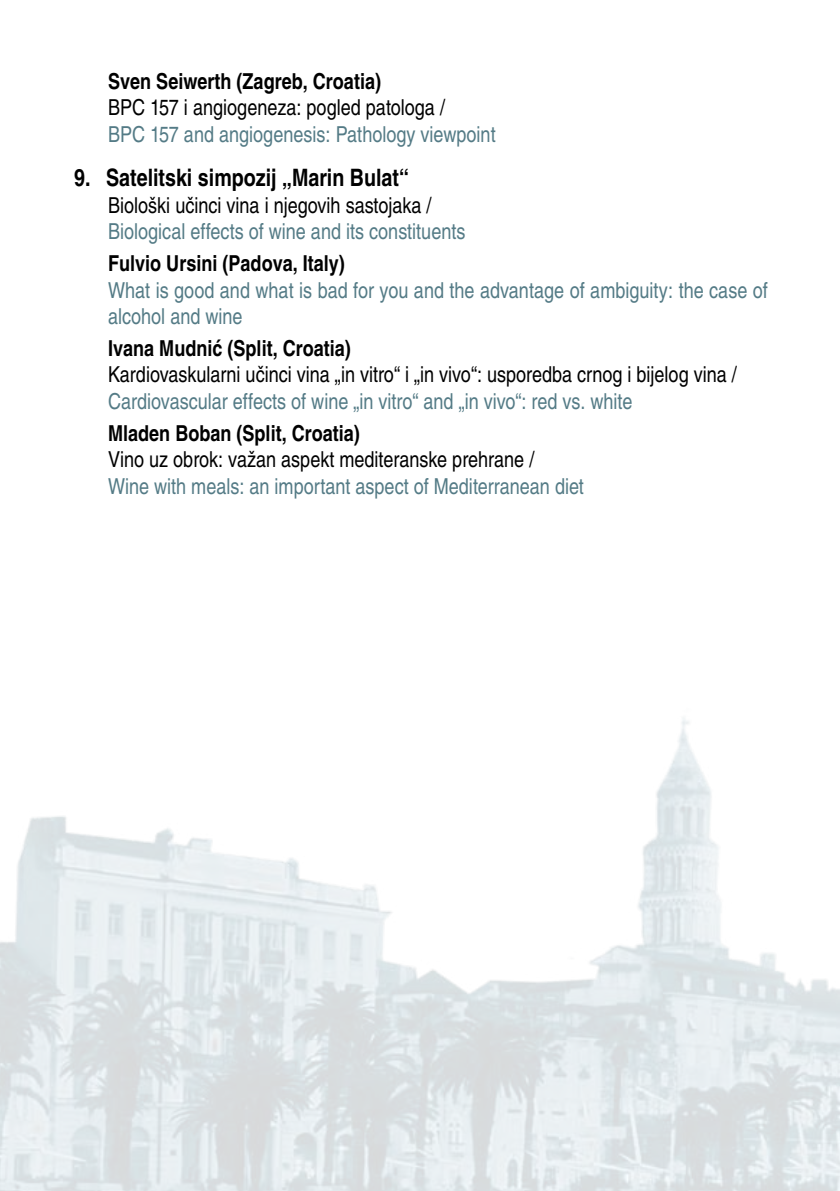
<style>
.page{position:relative;width:840px;height:1191px;background:#fff}
.page>*{position:absolute;margin:0;border:0;box-sizing:border-box;transform-origin:0 0}
.t1{font:24px "Nimbus San LOT Bol Con";color:#000}
.t2{font:22px/26.4px "Nimbus San LOT Reg Con";color:#547b86}
.t3{font:22px "Nimbus San LOT Reg Con";color:#000}
.t4{font:22px "Nimbus San LOT Bol Con";color:#000}
</style>
<div class="page">
<img style="left:0;top:718px;width:839px;height:473px">
<p class="t4" style="left:108px;top:67px;width:274px">Sven Seiwerth (Zagreb, Croatia)</p>
<p class="t3" style="left:108px;top:94px;width:338px">BPC 157 i angiogeneza: pogled patologa /</p>
<p class="t2" style="left:108px;top:121px;width:389px">BPC 157 and angiogenesis: Pathology viewpoint</p>
<p class="t1" style="left:74px;top:163px;width:336px">9. Satelitski simpozij „Marin Bulat“</p>
<p class="t3" style="left:108px;top:192px;width:325px">Biološki učinci vina i njegovih sastojaka /</p>
<p class="t2" style="left:108px;top:218px;width:358px">Biological effects of wine and its constituents</p>
<p class="t4" style="left:108px;top:250px;width:238px">Fulvio Ursini (Padova, Italy)</p>
<p class="t2" style="left:108px;top:277px;width:661px">What is good and what is bad for you and the advantage of ambiguity: the case of alcohol and wine</p>
<p class="t4" style="left:108px;top:334px;width:244px">Ivana Mudnić (Split, Croatia)</p>
<p class="t3" style="left:108px;top:361px;width:630px">Kardiovaskularni učinci vina „in vitro“ i „in vivo“: usporedba crnog i bijelog vina /</p>
<p class="t2" style="left:108px;top:388px;width:525px">Cardiovascular effects of wine „in vitro“ and „in vivo“: red vs. white</p>
<p class="t4" style="left:108px;top:419px;width:253px">Mladen Boban (Split, Croatia)</p>
<p class="t3" style="left:108px;top:446px;width:427px">Vino uz obrok: važan aspekt mediteranske prehrane /</p>
<p class="t2" style="left:108px;top:473px;width:477px">Wine with meals: an important aspect of Mediterranean diet</p>
</div>
